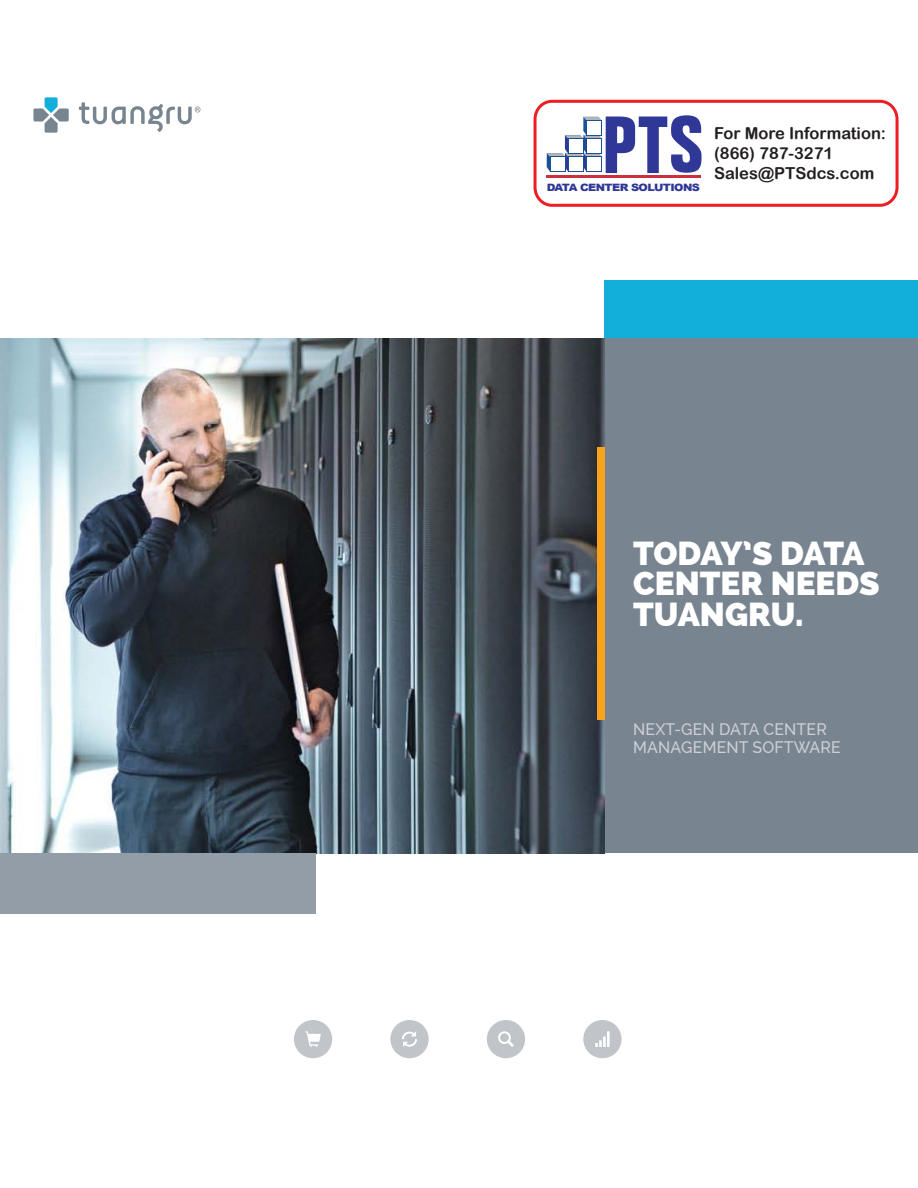
<style>
.page{position:relative;width:918px;height:1188px;background:#fff}
.page>*{position:absolute;margin:0;border:0;box-sizing:border-box;transform-origin:0 0}
.t1{font:800 33.3px/30.6px "Raleway";color:#fff}
.t2{font:500 16.65px/18px "Raleway";letter-spacing:.01em;color:#ced0d4;scale:.95 1}
.t3{font:16.5px/19.8px "Arial Rounded MT Bold";color:#231f20}
.t4{font:900 10.2px "Arial";letter-spacing:-.05em;color:#2f3896;scale:1.11 1}
</style>
<div class="page">
<div style="left:604px;top:338px;width:314px;height:515px;background:#788591"></div>
<div style="left:604px;top:280px;width:314px;height:58px;background:#13afdb"></div>
<img style="left:0;top:338px;width:604px;height:515px">
<div style="left:0;top:853px;width:315px;height:61px;background:#939da7"></div>
<svg style="left:583px;top:1020px;width:39px;height:38px"></svg>
<svg style="left:487px;top:1020px;width:38px;height:38px"></svg>
<svg style="left:390px;top:1020px;width:39px;height:38px"></svg>
<svg style="left:294px;top:1020px;width:38px;height:38px"></svg>
<div style="left:597px;top:447px;width:7px;height:273px;background:#f9a21c"></div>
<svg style="left:33px;top:97px;width:36px;height:36px"></svg>
<svg style="left:79px;top:102px;width:121px;height:30px"></svg>
<svg style="left:547px;top:115px;width:155px;height:58px"></svg>
<hr style="left:547px;top:175px;width:154px;height:3px;background:#cc303f">
<div style="left:534px;top:100px;width:365px;height:107px;border:3px solid #ee1d23;border-radius:17px"></div>
<p class="t4" style="left:547px;top:180px;width:139px">DATA CENTER SOLUTIONS</p>
<p class="t3" style="left:714px;top:123px;width:174px">For More Information: (866) 787-3271<br>Sales@PTSdcs.com</p>
<h1 class="t1" style="left:633px;top:538px;width:248px">TODAY’S DATA<br>CENTER NEEDS<br>TUANGRU.</h1>
<p class="t2" style="left:633px;top:721px;width:220px">NEXT-GEN DATA CENTER<br>MANAGEMENT SOFTWARE</p>
</div>
